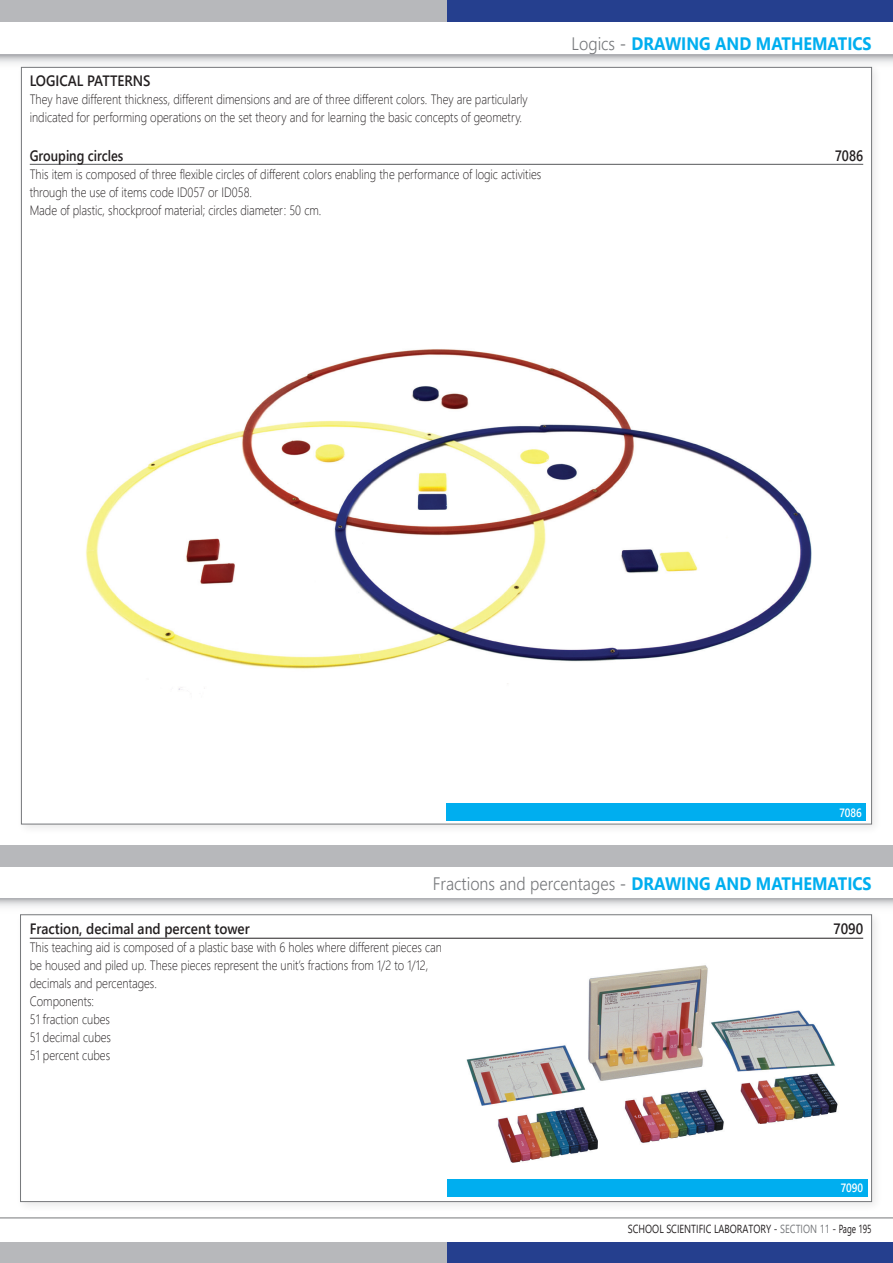
<style>
.page{position:relative;width:893px;height:1263px;background:#fff}
.page>*{position:absolute;margin:0;border:0;box-sizing:border-box;transform-origin:0 0}
.t1{font:300 18px "Segoe UI";color:#76787b;scale:.9 1}
.t2{font:700 18px "Segoe UI";color:#00aeef;scale:.9 1}
.t3{font:600 15px "Segoe UI";color:#231f20;scale:.9 1}
.t4{font:600 15px "Segoe UI";color:#231f20;scale:.85 1}
.t5{font:300 13.5px "Segoe UI";color:#231f20;scale:.85 1}
.t6{font:600 12px "Segoe UI";color:#fff;scale:.85 1}
.t7{font:11.7px "Segoe UI";color:#231f20;scale:.8 1}
.s1{font-weight:300;color:#76787b}
.s2{font-weight:400;color:#76787b}
.s3{font-weight:400}
.s4{font-weight:700;color:#00aeef}
.s5{color:#76787b}
</style>
<div class="page">
<svg style="left:0;top:55px;width:893px;height:9px;background:#d1d2d4"></svg>
<div style="left:447px;top:0;width:446px;height:21px;background:#253f8e"></div>
<div style="left:0;top:0;width:447px;height:21px;background:#b7b8bb"></div>
<hr style="left:0;top:1218px;width:893px;height:1px;background:#76787b">
<div style="left:447px;top:1242px;width:446px;height:21px;background:#253f8e"></div>
<div style="left:0;top:1242px;width:447px;height:21px;background:#b7b8bb"></div>
<div style="left:16px;top:62px;width:867px;height:774px;background:#231f20;opacity:.1"></div>
<div style="left:21px;top:67px;width:851px;height:757px;background:#fff;border:1px solid #76787b"></div>
<div style="left:446px;top:804px;width:420px;height:17px;background:#00aeef"></div>
<svg style="left:0;top:898px;width:893px;height:9px"></svg>
<div style="left:0;top:845px;width:893px;height:21px;background:#b7b8bb"></div>
<hr style="left:30px;top:164px;width:833px;height:1px;background:#57585a">
<div style="left:15px;top:910px;width:868px;height:302px;background:#231f20;opacity:.1"></div>
<div style="left:20px;top:914px;width:852px;height:288px;background:#fff;border:1px solid #76787b"></div>
<hr style="left:30px;top:938px;width:833px;height:1px;background:#231f20">
<div style="left:447px;top:1179px;width:420px;height:17px;background:#00aeef"></div>
<img style="left:466px;top:965px;width:372px;height:198px">
<img style="left:86px;top:349px;width:726px;height:341px">
<p class="t2" style="left:572px;top:26px;width:335px"><span class="s1">Logics</span> <span class="s2">-</span> DRAWING AND MATHEMATICS</p>
<p class="t3" style="left:30px;top:67px;width:136px">LOGICAL PATTERNS</p>
<p class="t5" style="left:30px;top:87px;width:587px">They have different thickness, different dimensions and are of three different colors. They are particularly</p>
<p class="t5" style="left:30px;top:105px;width:581px">indicated for performing operations on the set theory and for learning the basic concepts of geometry.</p>
<p class="t4" style="left:30px;top:142px;width:112px">Grouping circles</p>
<p class="t4" style="left:835px;top:142px;width:35px">7086</p>
<p class="t5" style="left:30px;top:162px;width:603px">This item is composed of three flexible circles of different colors enabling the performance of logic activities</p>
<p class="t5" style="left:30px;top:180px;width:263px">through the use of items code ID057 or ID058.</p>
<p class="t5" style="left:30px;top:198px;width:345px">Made of plastic, shockproof material; circles diameter: 50 cm.</p>
<p class="t6" style="left:839px;top:801px;width:28px">7086</p>
<p class="t1" style="left:433px;top:866px;width:489px">Fractions and percentages <span class="s3">-</span> <span class="s4">DRAWING AND MATHEMATICS</span></p>
<p class="t3" style="left:30px;top:914px;width:246px">Fraction, decimal and percent tower</p>
<p class="t3" style="left:833px;top:914px;width:35px">7090</p>
<p class="t5" style="left:30px;top:934px;width:486px">This teaching aid is composed of a plastic base with 6 holes where different pieces can</p>
<p class="t5" style="left:30px;top:952px;width:470px">be housed and piled up. These pieces represent the unit’s fractions from 1/2 to 1/12,</p>
<p class="t5" style="left:30px;top:970px;width:151px">decimals and percentages.</p>
<p class="t5" style="left:30px;top:988px;width:77px">Components:</p>
<p class="t5" style="left:30px;top:1006px;width:96px">51 fraction cubes</p>
<p class="t5" style="left:30px;top:1024px;width:97px">51 decimal cubes</p>
<p class="t5" style="left:30px;top:1042px;width:96px">51 percent cubes</p>
<p class="t6" style="left:841px;top:1177px;width:28px">7090</p>
<p class="t7" style="left:628px;top:1217px;width:306px">SCHOOL SCIENTIFIC LABORATORY - <span class="s5">SECTION 11</span> - Page 195</p>
</div>
